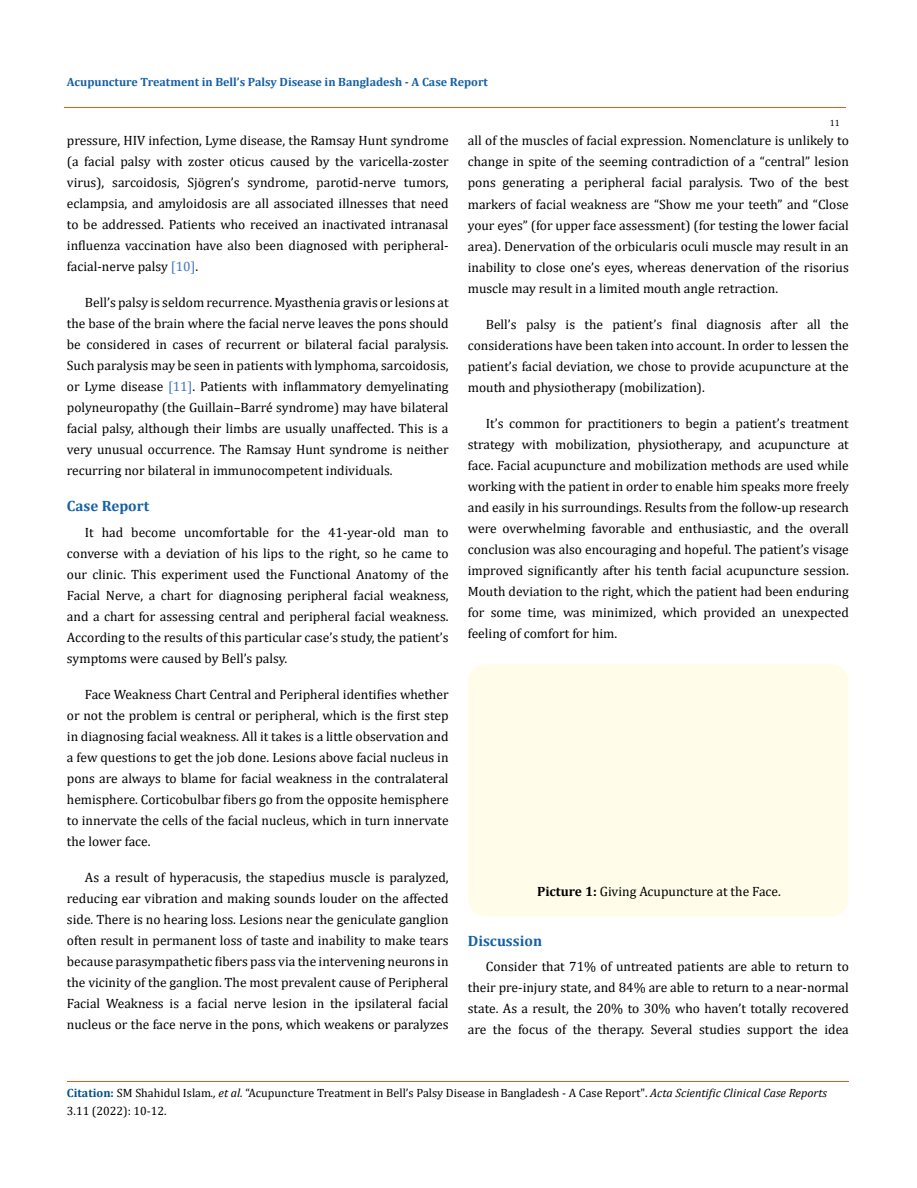
<style>
.page{position:relative;width:917px;height:1188px;background:#fff}
.page>*{position:absolute;margin:0;border:0;box-sizing:border-box;transform-origin:0 0}
.t1{font:700 15px "Cambria";color:#1560a6}
.t2{font:13.5px/21px "Cambria";color:#000;text-align:justify}
.t3{font:12px/18px "Cambria";color:#000}
.t4{font:700 12px "Cambria";color:#1560a6}
.t5{font:9px "Cambria";color:#000}
.s1{color:#4472c4}
.s2{font-weight:700}
.s3{font-weight:700;color:#035089}
.s4{font-style:italic}
</style>
<div class="page">
<hr style="left:64px;top:108px;width:781px;height:1px;background:#e05d1a">
<hr style="left:67px;top:1082px;width:781px;height:1px;background:#e05d1a">
<div style="left:468px;top:664px;width:380px;height:252px;background:#fffde9;border-radius:18px"></div>
<p class="t4" style="left:67px;top:73px;width:422px">Acupuncture Treatment in Bell’s Palsy Disease in Bangladesh - A Case Report</p>
<p class="t5" style="left:829px;top:118px;width:11px">11</p>
<p class="t2" style="left:67px;top:130px;width:383px">pressure, HIV infection, Lyme disease, the Ramsay Hunt syndrome (a facial palsy with zoster oticus caused by the varicella-zoster virus), sarcoidosis, Sjögren’s syndrome, parotid-nerve tumors, eclampsia, and amyloidosis are all associated illnesses that need to be addressed. Patients who received an inactivated intranasal influenza vaccination have also been diagnosed with peripheral&shy;facial-nerve palsy <span class="s1">[10]</span>.</p>
<p class="t2" style="left:67px;top:292px;width:383px;text-indent:18px">Bell’s palsy is seldom recurrence. Myasthenia gravis or lesions at the base of the brain where the facial nerve leaves the pons should be considered in cases of recurrent or bilateral facial paralysis.<br>Such paralysis may be seen in patients with lymphoma, sarcoidosis, or Lyme disease <span class="s1">[11]</span>. Patients with inflammatory demyelinating polyneuropathy (the Guillain–Barré syndrome) may have bilateral facial palsy, although their limbs are usually unaffected. This is a very unusual occurrence. The Ramsay Hunt syndrome is neither recurring nor bilateral in immunocompetent individuals.</p>
<p class="t1" style="left:67px;top:496px;width:84px">Case Report</p>
<p class="t2" style="left:67px;top:522px;width:383px;text-indent:18px">It had become uncomfortable for the 41-year-old man to converse with a deviation of his lips to the right, so he came to our clinic. This experiment used the Functional Anatomy of the Facial Nerve, a chart for diagnosing peripheral facial weakness, and a chart for assessing central and peripheral facial weakness.<br>According to the results of this particular case’s study, the patient’s symptoms were caused by Bell’s palsy.</p>
<p class="t2" style="left:67px;top:684px;width:383px;text-indent:18px">Face Weakness Chart Central and Peripheral identifies whether or not the problem is central or peripheral, which is the first step in diagnosing facial weakness. All it takes is a little observation and a few questions to get the job done. Lesions above facial nucleus in pons are always to blame for facial weakness in the contralateral hemisphere. Corticobulbar fibers go from the opposite hemisphere to innervate the cells of the facial nucleus, which in turn innervate the lower face.</p>
<p class="t2" style="left:67px;top:867px;width:383px;text-indent:18px">As a result of hyperacusis, the stapedius muscle is paralyzed, reducing ear vibration and making sounds louder on the affected side. There is no hearing loss. Lesions near the geniculate ganglion often result in permanent loss of taste and inability to make tears because parasympathetic fibers pass via the intervening neurons in the vicinity of the ganglion. The most prevalent cause of Peripheral Facial Weakness is a facial nerve lesion in the ipsilateral facial nucleus or the face nerve in the pons, which weakens or paralyzes</p>
<p class="t2" style="left:468px;top:130px;width:382px">all of the muscles of facial expression. Nomenclature is unlikely to change in spite of the seeming contradiction of a “central” lesion pons generating a peripheral facial paralysis. Two of the best markers of facial weakness are “Show me your teeth” and “Close your eyes” (for upper face assessment) (for testing the lower facial area). Denervation of the orbicularis oculi muscle may result in an inability to close one’s eyes, whereas denervation of the risorius muscle may result in a limited mouth angle retraction.</p>
<p class="t2" style="left:468px;top:313px;width:382px;text-indent:18px">Bell’s palsy is the patient’s final diagnosis after all the considerations have been taken into account. In order to lessen the patient’s facial deviation, we chose to provide acupuncture at the mouth and physiotherapy (mobilization).</p>
<p class="t2" style="left:468px;top:412px;width:382px;text-indent:18px">It’s common for practitioners to begin a patient’s treatment strategy with mobilization, physiotherapy, and acupuncture at face. Facial acupuncture and mobilization methods are used while working with the patient in order to enable him speaks more freely and easily in his surroundings. Results from the follow-up research were overwhelming favorable and enthusiastic, and the overall conclusion was also encouraging and hopeful. The patient’s visage improved significantly after his tenth facial acupuncture session.<br>Mouth deviation to the right, which the patient had been enduring for some time, was minimized, which provided an unexpected feeling of comfort for him.</p>
<p class="t2" style="left:537px;top:881px;width:245px"><span class="s2">Picture 1:</span> Giving Acupuncture at the Face.</p>
<p class="t1" style="left:468px;top:930px;width:76px">Discussion</p>
<p class="t2" style="left:468px;top:956px;width:382px;text-indent:18px">Consider that 71% of untreated patients are able to return to their pre-injury state, and 84% are able to return to a near-normal state. As a result, the 20% to 30% who haven’t totally recovered are the focus of the therapy. Several studies support the idea</p>
<p class="t3" style="left:67px;top:1084px;width:761px"><span class="s3">Citation:</span> SM Shahidul Islam<span class="s4">., et al.</span> “Acupuncture Treatment in Bell’s Palsy Disease in Bangladesh - A Case Report". <span class="s4">Acta Scientific Clinical Case Reports<br></span>3.11 (2022): 10-12.</p>
</div>
